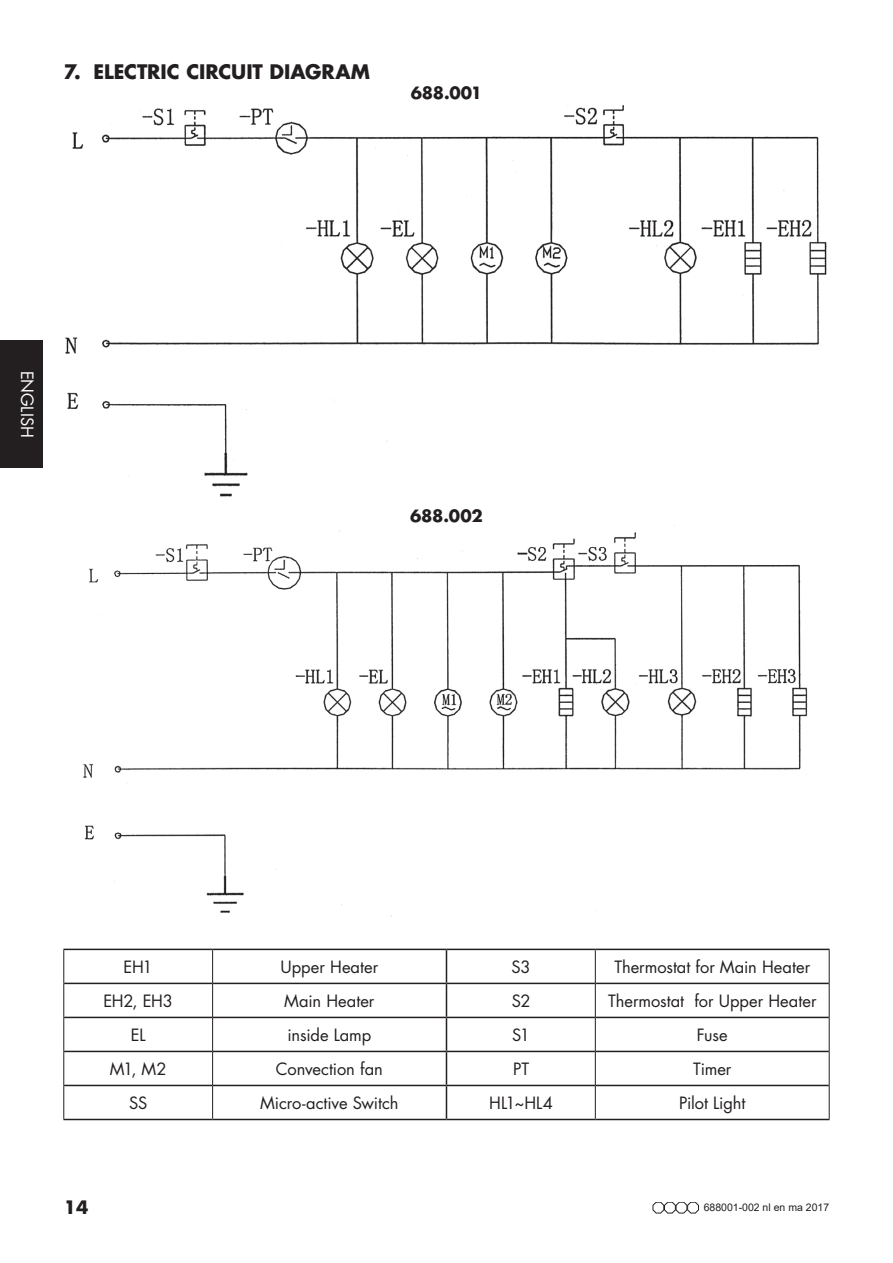
<style>
.page{position:relative;width:893px;height:1263px;background:#fff}
.page>*{position:absolute;margin:0;border:0;box-sizing:border-box;transform-origin:0 0}
.t1{font:700 19.5px "Futura LT";color:#231f20}
.t2{font:700 18px "Futura LT";color:#231f20}
.t3{font:16.5px "Futura LT";letter-spacing:-.005em;color:#231f20}
.t4{font:700 16.5px "Futura LT";letter-spacing:-.01em;color:#231f20}
.t5{font:16.5px "Futura LT";letter-spacing:-.005em;color:#fff}
.t6{font:10.5px "Arial";color:#231f20}
</style>
<div class="page">
<svg style="left:653px;top:1202px;width:46px;height:11px"></svg>
<div style="left:0;top:340px;width:43px;height:128px;background:#231f20"></div>
<img style="left:65px;top:105px;width:762px;height:392px">
<img style="left:83px;top:525px;width:725px;height:392px">
<hr style="left:63px;top:949px;width:150px;height:1px;background:#231f20">
<hr style="left:213px;top:949px;width:233px;height:1px;background:#231f20">
<hr style="left:446px;top:949px;width:149px;height:1px;background:#231f20">
<hr style="left:446px;top:950px;width:1px;height:33px;background:#231f20">
<hr style="left:595px;top:949px;width:235px;height:1px;background:#231f20">
<hr style="left:64px;top:983px;width:148px;height:1px;background:#231f20">
<hr style="left:213px;top:983px;width:233px;height:1px;background:#231f20">
<hr style="left:446px;top:983px;width:149px;height:1px;background:#231f20">
<hr style="left:446px;top:984px;width:1px;height:33px;background:#231f20">
<hr style="left:596px;top:983px;width:233px;height:1px;background:#231f20">
<hr style="left:64px;top:1017px;width:148px;height:1px;background:#231f20">
<hr style="left:213px;top:1017px;width:233px;height:1px;background:#231f20">
<hr style="left:446px;top:1017px;width:149px;height:1px;background:#231f20">
<hr style="left:446px;top:1018px;width:1px;height:33px;background:#231f20">
<hr style="left:596px;top:1017px;width:233px;height:1px;background:#231f20">
<hr style="left:64px;top:1051px;width:148px;height:1px;background:#231f20">
<hr style="left:213px;top:1051px;width:233px;height:1px;background:#231f20">
<hr style="left:446px;top:1051px;width:149px;height:1px;background:#231f20">
<hr style="left:446px;top:1052px;width:1px;height:33px;background:#231f20">
<hr style="left:596px;top:1051px;width:233px;height:1px;background:#231f20">
<hr style="left:64px;top:1085px;width:148px;height:1px;background:#231f20">
<hr style="left:213px;top:1085px;width:233px;height:1px;background:#231f20">
<hr style="left:446px;top:1085px;width:149px;height:1px;background:#231f20">
<hr style="left:446px;top:1086px;width:1px;height:33px;background:#231f20">
<hr style="left:596px;top:1085px;width:233px;height:1px;background:#231f20">
<hr style="left:63px;top:1119px;width:150px;height:1px;background:#231f20">
<hr style="left:213px;top:1119px;width:233px;height:1px;background:#231f20">
<hr style="left:446px;top:1119px;width:149px;height:1px;background:#231f20">
<hr style="left:595px;top:1119px;width:235px;height:1px;background:#231f20">
<hr style="left:212px;top:950px;width:1px;height:33px;background:#231f20">
<hr style="left:212px;top:983px;width:1px;height:34px;background:#231f20">
<hr style="left:212px;top:1017px;width:1px;height:34px;background:#231f20">
<hr style="left:212px;top:1051px;width:1px;height:34px;background:#231f20">
<hr style="left:212px;top:1085px;width:1px;height:34px;background:#231f20">
<hr style="left:63px;top:950px;width:1px;height:33px;background:#231f20">
<hr style="left:829px;top:950px;width:1px;height:33px;background:#231f20">
<hr style="left:63px;top:983px;width:1px;height:34px;background:#231f20">
<hr style="left:829px;top:983px;width:1px;height:34px;background:#231f20">
<hr style="left:63px;top:1017px;width:1px;height:34px;background:#231f20">
<hr style="left:829px;top:1017px;width:1px;height:34px;background:#231f20">
<hr style="left:63px;top:1051px;width:1px;height:34px;background:#231f20">
<hr style="left:829px;top:1051px;width:1px;height:34px;background:#231f20">
<hr style="left:63px;top:1085px;width:1px;height:34px;background:#231f20">
<hr style="left:829px;top:1085px;width:1px;height:34px;background:#231f20">
<hr style="left:595px;top:950px;width:1px;height:33px;background:#231f20">
<hr style="left:595px;top:983px;width:1px;height:34px;background:#231f20">
<hr style="left:595px;top:1017px;width:1px;height:34px;background:#231f20">
<hr style="left:595px;top:1051px;width:1px;height:34px;background:#231f20">
<hr style="left:595px;top:1085px;width:1px;height:34px;background:#231f20">
<p class="t1" style="left:64px;top:59px;width:308px">7. ELECTRIC CIRCUIT DIAGRAM</p>
<p class="t4" style="left:411px;top:82px;width:73px">688.001</p>
<p class="t5" style="left:38px;top:371px;width:68px;rotate:90deg">ENGLISH</p>
<p class="t4" style="left:410px;top:504px;width:74px">688.002</p>
<p class="t3" style="left:124px;top:956px;width:31px">EH1</p>
<p class="t3" style="left:280px;top:956px;width:99px">Upper Heater</p>
<p class="t3" style="left:511px;top:956px;width:21px">S3</p>
<p class="t3" style="left:614px;top:956px;width:197px">Thermostat for Main Heater</p>
<p class="t3" style="left:103px;top:990px;width:71px">EH2, EH3</p>
<p class="t3" style="left:284px;top:990px;width:92px">Main Heater</p>
<p class="t3" style="left:512px;top:990px;width:20px">S2</p>
<p class="t3" style="left:608px;top:990px;width:210px">Thermostat for Upper Heater</p>
<p class="t3" style="left:131px;top:1024px;width:16px">EL</p>
<p class="t3" style="left:287px;top:1024px;width:85px">inside Lamp</p>
<p class="t3" style="left:512px;top:1024px;width:20px">S1</p>
<p class="t3" style="left:697px;top:1024px;width:32px">Fuse</p>
<p class="t3" style="left:110px;top:1058px;width:58px">M1, M2</p>
<p class="t3" style="left:276px;top:1058px;width:108px">Convection fan</p>
<p class="t3" style="left:513px;top:1058px;width:18px">PT</p>
<p class="t3" style="left:693px;top:1058px;width:40px">Timer</p>
<p class="t3" style="left:129px;top:1092px;width:20px">SS</p>
<p class="t3" style="left:260px;top:1092px;width:140px">Micro-active Switch</p>
<p class="t3" style="left:489px;top:1092px;width:65px">HL1~HL4</p>
<p class="t3" style="left:679px;top:1092px;width:68px">Pilot Light</p>
<p class="t2" style="left:64px;top:1195px;width:26px">14</p>
<p class="t6" style="left:704px;top:1200px;width:127px">688001-002 nl en ma 2017</p>
</div>
